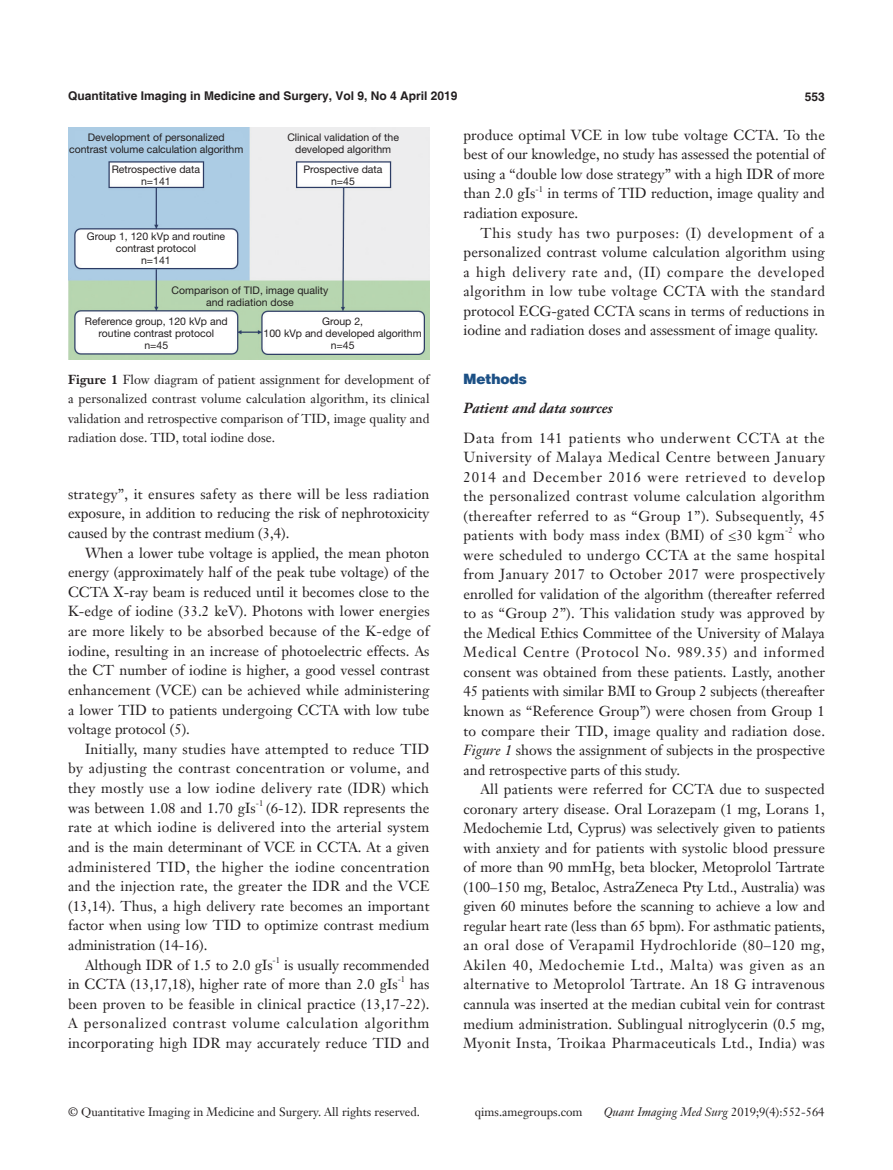
<style>
.page{position:relative;width:893px;height:1170px;background:#fff}
.page>*{position:absolute;margin:0;border:0;box-sizing:border-box;transform-origin:0 0}
.t1{font:14.25px/19.5px "Janson Text LT";color:#231f20;text-align:justify}
.t2{font:italic 700 14.25px "Janson Text LT";color:#231f20}
.t3{font:900 14.25px "Helvetica";color:#1c5085}
.t4{font:12.75px/19.5px "Janson Text LT";color:#231f20;text-align:justify}
.t5{font:12px "Janson Text LT";color:#231f20}
.t6{font:700 12px "Helvetica";color:#231f20}
.t7{font:italic 12px "Janson Text LT";color:#231f20}
.t8{font:10.5px/12px "Helvetica Neue LT Pro";color:#231f20;text-align:center}
.t9{font:8.25px "Janson Text LT";color:#231f20}
.s1{font-weight:700}
.s2{font-style:italic}
.s3{font-style:normal}
</style>
<div class="page">
<img style="left:68px;top:128px;width:361px;height:232px">
<p class="t6" style="left:68px;top:88px;width:391px">Quantitative Imaging in Medicine and Surgery, Vol 9, No 4 April 2019</p>
<p class="t6" style="left:805px;top:89px;width:22px">553</p>
<p class="t8" style="left:69px;top:131px;width:176px">Development of personalized contrast volume calculation algorithm</p>
<p class="t8" style="left:112px;top:163px;width:90px">Retrospective data n=141</p>
<p class="t8" style="left:87px;top:230px;width:140px">Group 1, 120 kVp and routine contrast protocol</p>
<p class="t8" style="left:141px;top:254px;width:31px">n=141</p>
<p class="t8" style="left:287px;top:131px;width:113px">Clinical validation of the developed algorithm</p>
<p class="t8" style="left:303px;top:163px;width:81px">Prospective data n=45</p>
<p class="t8" style="left:172px;top:283px;width:158px">Comparison of TID, image quality and radiation dose</p>
<p class="t8" style="left:85px;top:314px;width:144px">Reference group, 120 kVp and routine contrast protocol</p>
<p class="t8" style="left:144px;top:338px;width:25px">n=45</p>
<p class="t8" style="left:264px;top:314px;width:160px">Group 2,<br>100 kVp and developed algorithm</p>
<p class="t8" style="left:331px;top:338px;width:25px">n=45</p>
<p class="t4" style="left:68px;top:369px;width:363px"><span class="s1">Figure 1</span> Flow diagram of patient assignment for development of a personalized contrast volume calculation algorithm, its clinical validation and retrospective comparison of TID, image quality and radiation dose. TID, total iodine dose.</p>
<p class="t1" style="left:68px;top:484px;width:363px">strategy”, it ensures safety as there will be less radiation exposure, in addition to reducing the risk of nephrotoxicity caused by the contrast medium (3,4).</p>
<p class="t1" style="left:68px;top:542px;width:363px;text-indent:17px">When a lower tube voltage is applied, the mean photon energy (approximately half of the peak tube voltage) of the CCTA X-ray beam is reduced until it becomes close to the K-edge of iodine (33.2 keV). Photons with lower energies are more likely to be absorbed because of the K-edge of iodine, resulting in an increase of photoelectric effects. As the CT number of iodine is higher, a good vessel contrast enhancement (VCE) can be achieved while administering a lower TID to patients undergoing CCTA with low tube voltage protocol (5).</p>
<p class="t1" style="left:68px;top:738px;width:363px;text-indent:17px">Initially, many studies have attempted to reduce TID by adjusting the contrast concentration or volume, and they mostly use a low iodine delivery rate (IDR) which was between 1.08 and 1.70 gIs</p>
<p class="t9" style="left:256px;top:797px;width:9px">-1</p>
<p class="t1" style="left:68px;top:797px;width:363px;text-indent:198px">(6-12). IDR represents the rate at which iodine is delivered into the arterial system and is the main determinant of VCE in CCTA. At a given administered TID, the higher the iodine concentration and the injection rate, the greater the IDR and the VCE (13,14). Thus, a high delivery rate becomes an important factor when using low TID to optimize contrast medium administration (14-16).</p>
<p class="t1" style="left:85px;top:954px;width:189px">Although IDR of 1.5 to 2.0 gIs</p>
<p class="t9" style="left:273px;top:954px;width:9px">-1</p>
<p class="t1" style="left:68px;top:954px;width:363px;text-indent:216px">is usually recommended in CCTA (13,17,18), higher rate of more than 2.0 gIs</p>
<p class="t9" style="left:398px;top:974px;width:9px">-1</p>
<p class="t1" style="left:68px;top:974px;width:363px;text-indent:342px">has been proven to be feasible in clinical practice (13,17-22).<br>A personalized contrast volume calculation algorithm incorporating high IDR may accurately reduce TID and</p>
<p class="t1" style="left:463px;top:125px;width:363px">produce optimal VCE in low tube voltage CCTA. To the best of our knowledge, no study has assessed the potential of using a “double low dose strategy” with a high IDR of more than 2.0 gIs</p>
<p class="t9" style="left:535px;top:183px;width:9px">-1</p>
<p class="t1" style="left:463px;top:184px;width:363px;text-indent:84px">in terms of TID reduction, image quality and radiation exposure.</p>
<p class="t1" style="left:463px;top:223px;width:363px;text-indent:17px">This study has two purposes: (I) development of a personalized contrast volume calculation algorithm using a high delivery rate and, (II) compare the developed algorithm in low tube voltage CCTA with the standard protocol ECG-gated CCTA scans in terms of reductions in iodine and radiation doses and assessment of image quality.</p>
<p class="t3" style="left:463px;top:370px;width:65px">Methods</p>
<p class="t2" style="left:463px;top:399px;width:151px">Patient and data sources</p>
<p class="t1" style="left:463px;top:428px;width:363px">Data from 141 patients who underwent CCTA at the University of Malaya Medical Centre between January 2014 and December 2016 were retrieved to develop the personalized contrast volume calculation algorithm (thereafter referred to as “Group 1”). Subsequently, 45 patients with body mass index (BMI) of ≤30 kgm</p>
<p class="t9" style="left:785px;top:525px;width:9px">-2</p>
<p class="t1" style="left:463px;top:525px;width:363px;text-indent:335px">who were scheduled to undergo CCTA at the same hospital from January 2017 to October 2017 were prospectively enrolled for validation of the algorithm (thereafter referred to as “Group 2”). This validation study was approved by the Medical Ethics Committee of the University of Malaya Medical Centre (Protocol No. 989.35) and informed consent was obtained from these patients. Lastly, another 45 patients with similar BMI to Group 2 subjects (thereafter known as “Reference Group”) were chosen from Group 1 to compare their TID, image quality and radiation dose.<br><span class="s2">Figure 1</span> shows the assignment of subjects in the prospective and retrospective parts of this study.</p>
<p class="t1" style="left:463px;top:779px;width:363px;text-indent:17px">All patients were referred for CCTA due to suspected coronary artery disease. Oral Lorazepam (1 mg, Lorans 1, Medochemie Ltd, Cyprus) was selectively given to patients with anxiety and for patients with systolic blood pressure of more than 90 mmHg, beta blocker, Metoprolol Tartrate (100–150 mg, Betaloc, AstraZeneca Pty Ltd., Australia) was given 60 minutes before the scanning to achieve a low and regular heart rate (less than 65 bpm). For asthmatic patients, an oral dose of Verapamil Hydrochloride (80–120 mg, Akilen 40, Medochemie Ltd., Malta) was given as an alternative to Metoprolol Tartrate. An 18 G intravenous cannula was inserted at the median cubital vein for contrast medium administration. Sublingual nitroglycerin (0.5 mg, Myonit Insta, Troikaa Pharmaceuticals Ltd., India) was</p>
<p class="t5" style="left:68px;top:1104px;width:354px">© Quantitative Imaging in Medicine and Surgery. All rights reserved.</p>
<p class="t5" style="left:475px;top:1104px;width:109px">qims.amegroups.com</p>
<p class="t7" style="left:604px;top:1104px;width:222px">Quant Imaging Med Surg <span class="s3">2019;9(4):552-564</span></p>
</div>
